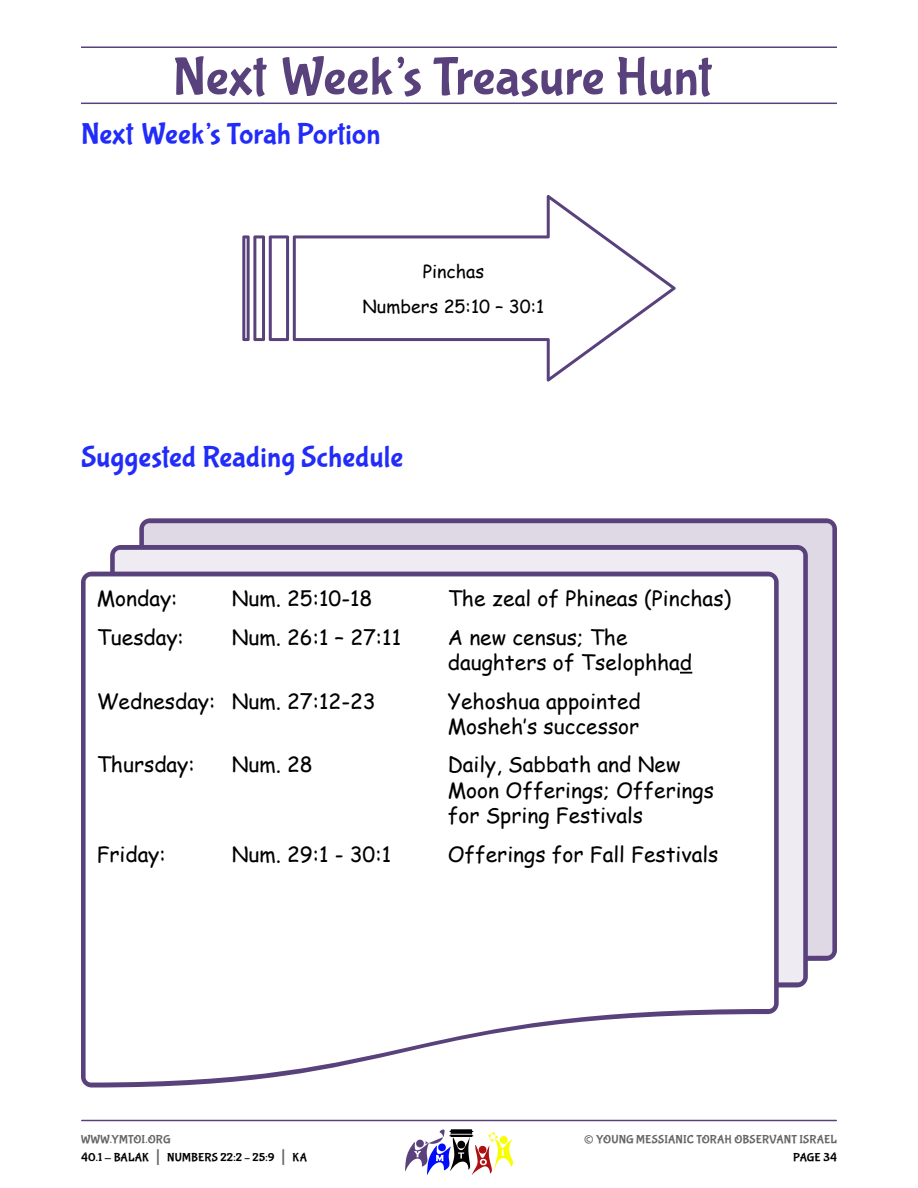
<style>
.page{position:relative;width:918px;height:1188px;background:#fff}
.page>*{position:absolute;margin:0;border:0;box-sizing:border-box;transform-origin:0 0}
.Section_Heading{font:54px "Bubblegum Sans";color:#59417c}
.Sub_Heading{font:30px "Bubblegum Sans";letter-spacing:.005em;color:#222cf9}
.t1{font:27px "Bubblegum Sans";color:#666}
.Body_Text_-_Reading_Schedule{font:21px/25.2px "Comic Sans MS";color:#000}
.Body_Text_-_Center{font:18px "Comic Sans MS";color:#000}
.t2{font:12px/18px "Bubblegum Sans";letter-spacing:.015em;color:#000}
.t3{font:12px "Bubblegum Sans";letter-spacing:.01em;color:#666}
.s1{color:#666}
.s2{font-size:21px;color:#666}
</style>
<div class="page">
<hr style="left:82px;top:1120px;width:754px;height:1px;background:#59417c">
<svg style="left:405px;top:1129px;width:108px;height:46px"></svg>
<hr style="left:81px;top:103px;width:756px;height:1px;background:#59417c">
<hr style="left:81px;top:46px;width:756px;height:2px;background:#59417c">
<svg style="left:242px;top:195px;width:434px;height:187px"></svg>
<svg style="left:144px;top:523px;width:688px;height:438px;background:#c6bed2"></svg>
<div style="left:115px;top:550px;width:688px;height:438px;background:#eeecf2"></div>
<svg style="left:81px;top:572px;width:698px;height:516px;fill:#59417c"></svg>
<svg style="left:86px;top:576px;width:688px;height:507px"></svg>
<svg style="left:680px;top:672px;width:12px;height:2px"></svg>
<p class="Section_Heading" style="left:173px;top:47px;width:540px">Next Week’s Treasure Hunt</p>
<p class="Sub_Heading" style="left:81px;top:117px;width:301px">Next Week’s Torah Portion</p>
<p class="Body_Text_-_Center" style="left:423px;top:258px;width:63px">Pinchas</p>
<p class="Body_Text_-_Center" style="left:363px;top:293px;width:183px">Numbers 25:10 – 30:1</p>
<p class="Sub_Heading" style="left:81px;top:441px;width:324px">Suggested Reading Schedule</p>
<p class="Body_Text_-_Reading_Schedule" style="left:97px;top:585px;width:82px">Monday:</p>
<p class="Body_Text_-_Reading_Schedule" style="left:232px;top:585px;width:142px">Num. 25:10-18</p>
<p class="Body_Text_-_Reading_Schedule" style="left:448px;top:585px;width:285px">The zeal of Phineas (Pinchas)</p>
<p class="Body_Text_-_Reading_Schedule" style="left:97px;top:624px;width:89px">Tuesday:</p>
<p class="Body_Text_-_Reading_Schedule" style="left:232px;top:624px;width:171px">Num. 26:1 – 27:11</p>
<p class="Body_Text_-_Reading_Schedule" style="left:448px;top:624px;width:246px">A new census; The daughters of Tselophhad</p>
<p class="Body_Text_-_Reading_Schedule" style="left:97px;top:688px;width:281px">Wednesday: Num. 27:12-23</p>
<p class="Body_Text_-_Reading_Schedule" style="left:448px;top:688px;width:195px">Yehoshua appointed<br>Mosheh’s successor</p>
<p class="Body_Text_-_Reading_Schedule" style="left:97px;top:752px;width:99px">Thursday:</p>
<p class="Body_Text_-_Reading_Schedule" style="left:232px;top:752px;width:83px">Num. 28</p>
<p class="Body_Text_-_Reading_Schedule" style="left:448px;top:752px;width:268px">Daily, Sabbath and New<br>Moon Offerings; Offerings for Spring Festivals</p>
<p class="Body_Text_-_Reading_Schedule" style="left:97px;top:841px;width:71px">Friday:</p>
<p class="Body_Text_-_Reading_Schedule" style="left:232px;top:841px;width:161px">Num. 29:1 - 30:1</p>
<p class="Body_Text_-_Reading_Schedule" style="left:448px;top:841px;width:272px">Offerings for Fall Festivals</p>
<p class="t2" style="left:81px;top:1131px;width:228px"><span class="s1">WWW.YMTOI.ORG<br></span>40.1 - BALAK <span class="s2">|</span> NUMBERS 22:2 – 25:9 <span class="s2">|</span> KA</p>
<p class="t1" style="left:584px;top:1124px;width:12px">©</p>
<p class="t3" style="left:596px;top:1133px;width:242px">YOUNG MESSIANIC TORAH OBSERVANT ISRAEL</p>
<p class="t2" style="left:793px;top:1149px;width:45px">PAGE 34</p>
</div>
